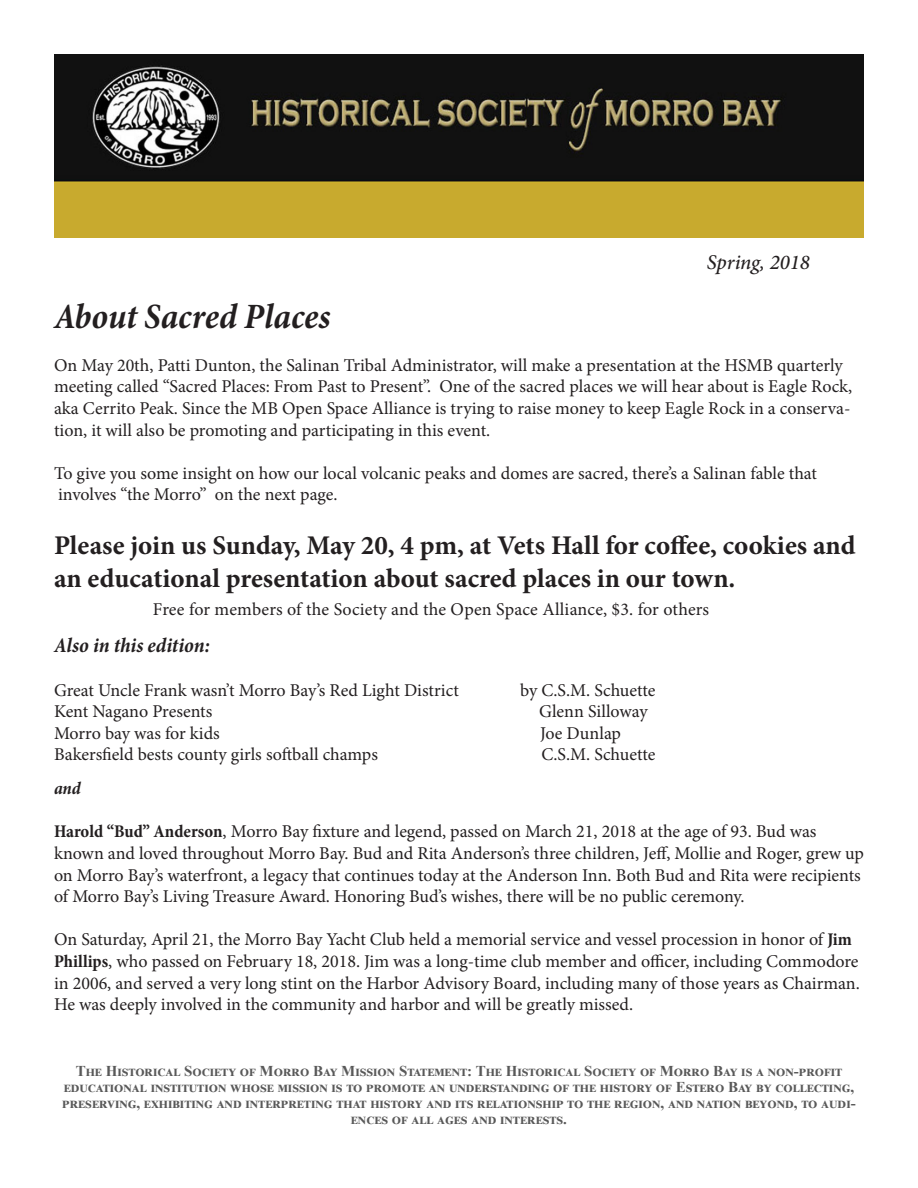
<style>
.page{position:relative;width:918px;height:1188px;background:#fff}
.page>*{position:absolute;margin:0;border:0;box-sizing:border-box;transform-origin:0 0}
.t1{font:italic 700 condensed 36px "Minion Pro";color:#231f20}
.t2{font:700 27px/32.4px "Minion Pro";color:#231f20}
.t3{font:italic 700 condensed 21px "Minion Pro";letter-spacing:-.005em;color:#231f20}
.t4{font:italic 500 21px "Minion Pro";letter-spacing:-.005em;color:#231f20}
.t5{font:18px/21.6px "Minion Pro";color:#231f20}
.t6{font:italic 700 condensed 18px "Minion Pro";color:#231f20}
.Subtitle{font:700 15px/16.2px "Times New Roman";color:#595959;text-align:center}
.s1{font-weight:700;font-stretch:condensed}
</style>
<div class="page">
<img style="left:54px;top:54px;width:810px;height:183px">
<p class="t4" style="left:707px;top:248px;width:105px">Spring, 2018</p>
<p class="t1" style="left:54px;top:291px;width:278px">About Sacred Places</p>
<p class="t5" style="left:54px;top:354px;width:800px">On May 20th, Patti Dunton, the Salinan Tribal Administrator, will make a presentation at the HSMB quarterly meeting called “Sacred Places: From Past to Present”. One of the sacred places we will hear about is Eagle Rock, aka Cerrito Peak. Since the MB Open Space Alliance is trying to raise money to keep Eagle Rock in a conserva&shy;tion, it will also be promoting and participating in this event.</p>
<p class="t5" style="left:54px;top:462px;width:765px">To give you some insight on how our local volcanic peaks and domes are sacred, there’s a Salinan fable that</p>
<p class="t5" style="left:58px;top:484px;width:281px">involves “the Morro” on the next page.</p>
<p class="t2" style="left:54px;top:529px;width:803px">Please join us Sunday, May 20, 4 pm, at Vets Hall for coffee, cookies and an educational presentation about sacred places in our town.</p>
<p class="t5" style="left:153px;top:599px;width:558px">Free for members of the Society and the Open Space Alliance, $3. for others</p>
<p class="t3" style="left:54px;top:631px;width:157px">Also in this edition:</p>
<p class="t5" style="left:54px;top:679px;width:406px">Great Uncle Frank wasn’t Morro Bay’s Red Light District</p>
<p class="t5" style="left:520px;top:679px;width:137px">by C.S.M. Schuette</p>
<p class="t5" style="left:54px;top:701px;width:160px">Kent Nagano Presents</p>
<p class="t5" style="left:539px;top:701px;width:110px">Glenn Silloway</p>
<p class="t5" style="left:54px;top:722px;width:167px">Morro bay was for kids</p>
<p class="t5" style="left:540px;top:722px;width:83px">Joe Dunlap</p>
<p class="t5" style="left:54px;top:744px;width:325px">Bakersfield bests county girls softball champs</p>
<p class="t5" style="left:541px;top:744px;width:116px">C.S.M. Schuette</p>
<p class="t6" style="left:54px;top:776px;width:28px">and</p>
<p class="t5" style="left:54px;top:821px;width:812px"><span class="s1">Harold “Bud” Anderson</span>, Morro Bay fixture and legend, passed on March 21, 2018 at the age of 93. Bud was known and loved throughout Morro Bay. Bud and Rita Anderson’s three children, Jeff, Mollie and Roger, grew up on Morro Bay’s waterfront, a legacy that continues today at the Anderson Inn. Both Bud and Rita were recipients of Morro Bay’s Living Treasure Award. Honoring Bud’s wishes, there will be no public ceremony.</p>
<p class="t5" style="left:54px;top:929px;width:807px">On Saturday, April 21, the Morro Bay Yacht Club held a memorial service and vessel procession in honor of <span class="s1">Jim Phillips</span>, who passed on February 18, 2018. Jim was a long-time club member and officer, including Commodore in 2006, and served a very long stint on the Harbor Advisory Board, including many of those years as Chairman.<br>He was deeply involved in the community and harbor and will be greatly missed.</p>
<p class="Subtitle" style="left:62px;top:1062px;width:795px">The Historical Society of Morro Bay Mission Statement: The Historical Society of Morro Bay is a non-profit educational institution whose mission is to promote an understanding of the history of Estero Bay by collecting, preserving, exhibiting and interpreting that history and its relationship to the region, and nation beyond, to audi&shy;ences of all ages and interests.</p>
</div>
